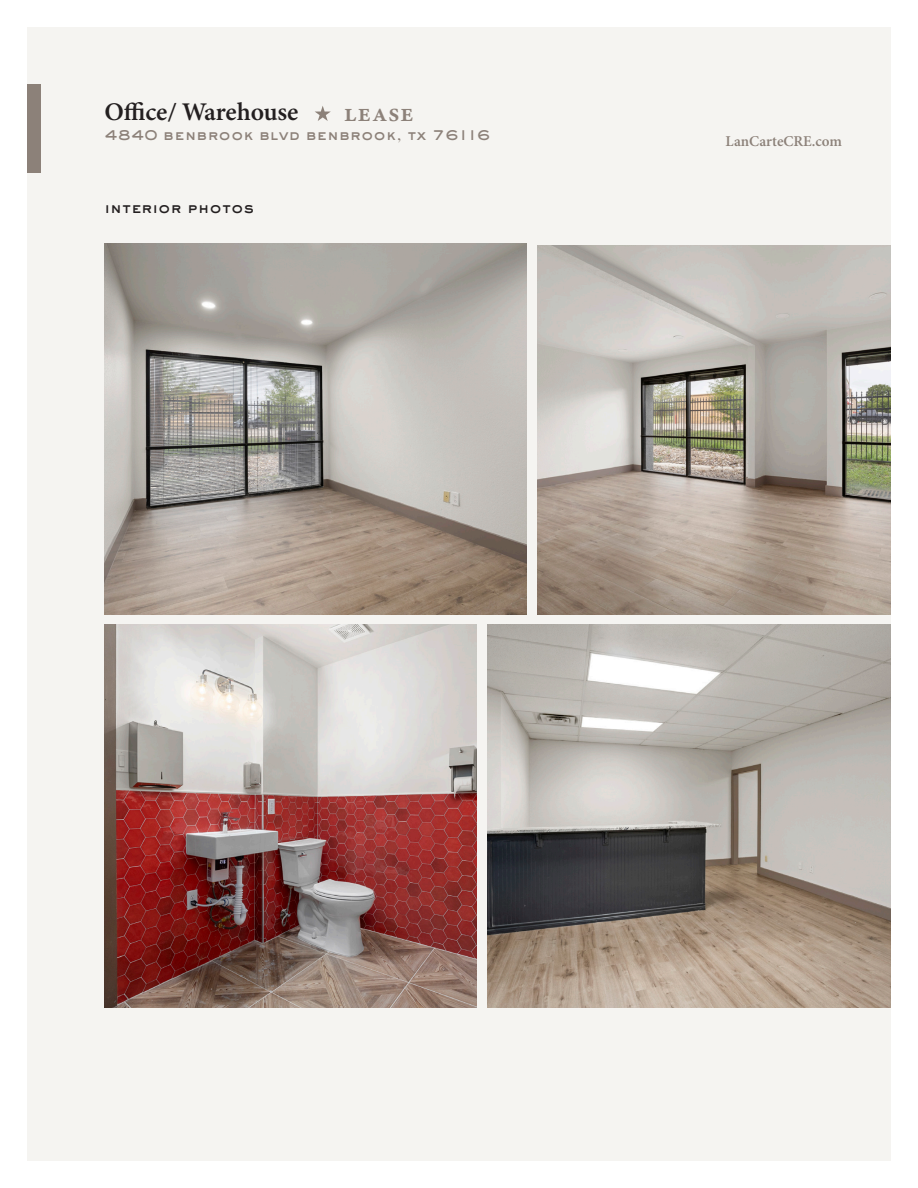
<style>
.page{position:relative;width:918px;height:1188px;background:#f5f4f1}
.page>*{position:absolute;margin:0;border:0;box-sizing:border-box;transform-origin:0 0}
.t1{font:25.5px "Minion Variable Concept";letter-spacing:-.005em;color:#231f20}
.t2{font:25.5px "Minion Variable Concept";letter-spacing:.07em;color:#8c8179}
.t3{font:15px "Sackers Gothic Heavy AT";color:#8c8179}
.t4{font:600 15px "Minion Pro";color:#8c8179}
.t5{font:15px "Sackers Gothic Heavy AT";color:#231f20}
</style>
<div class="page">
<div style="left:0;top:0;width:27px;height:1188px;background:#fff"></div>
<div style="left:0;top:0;width:918px;height:27px;background:#fff"></div>
<div style="left:0;top:1161px;width:918px;height:27px;background:#fff"></div>
<div style="left:891px;top:0;width:27px;height:1188px;background:#fff"></div>
<div style="left:27px;top:84px;width:14px;height:89px;background:#8c8179"></div>
<svg style="left:315px;top:106px;width:16px;height:15px"></svg>
<img style="left:104px;top:244px;width:422px;height:371px">
<img style="left:537px;top:245px;width:354px;height:370px">
<img style="left:104px;top:624px;width:373px;height:384px">
<img style="left:488px;top:624px;width:403px;height:384px">
<p class="t1" style="left:104px;top:94px;width:196px">Office/ Warehouse</p>
<p class="t2" style="left:344px;top:95px;width:71px">lease</p>
<p class="t3" style="left:104px;top:125px;width:388px">4840 benbrook blvd benbrook, tx 76116</p>
<p class="t4" style="left:726px;top:130px;width:118px">LanCarteCRE.com</p>
<p class="t5" style="left:104px;top:198px;width:151px">interior photos</p>
</div>
